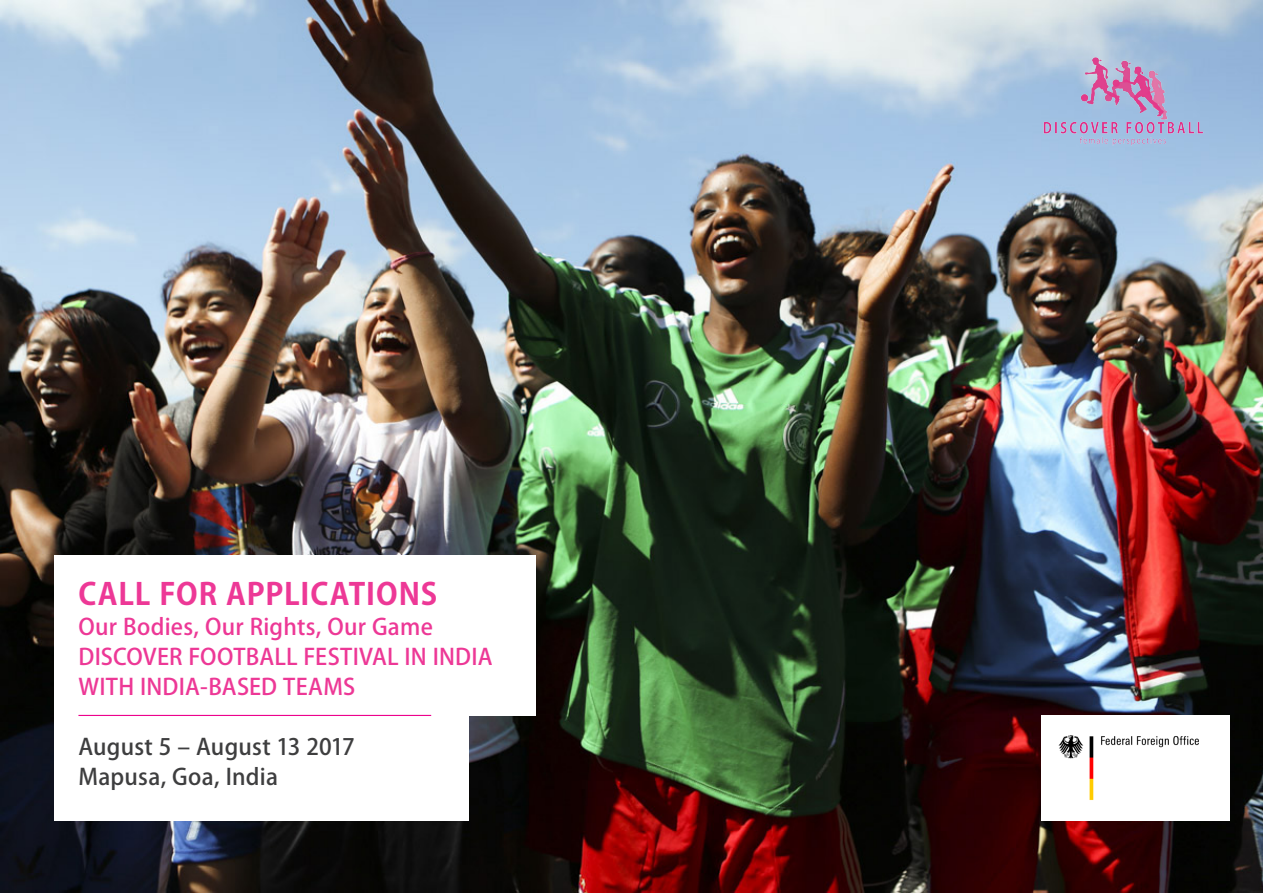
<style>
.page{position:relative;width:1263px;height:893px;background:#fff}
.page>*{position:absolute;margin:0;border:0;box-sizing:border-box;transform-origin:0 0}
.t1{font:700 30px "Koz Go Pro";letter-spacing:.025em;color:#ed3896}
.t2{font:500 22.5px "Koz Go Pro";letter-spacing:.01em;color:#ed3896}
.t3{font:500 22.5px "Koz Go Pro";letter-spacing:.01em;color:#3e3e3f}
</style>
<div class="page">
<img style="left:0;top:0;width:1263px;height:893px">
<img style="left:1039px;top:54px;width:170px;height:93px">
<div style="left:54px;top:556px;width:482px;height:160px;background:#fff"></div>
<div style="left:54px;top:697px;width:415px;height:124px;background:#fff"></div>
<hr style="left:78px;top:715px;width:353px;height:1px;background:#ed028c">
<img style="left:1041px;top:716px;width:188px;height:105px">
<p class="t1" style="left:78px;top:574px;width:360px">CALL FOR APPLICATIONS</p>
<p class="t2" style="left:78px;top:612px;width:356px">Our Bodies, Our Rights, Our Game</p>
<p class="t2" style="left:78px;top:642px;width:416px">DISCOVER FOOTBALL FESTIVAL IN INDIA</p>
<p class="t2" style="left:78px;top:672px;width:278px">WITH INDIA-BASED TEAMS</p>
<p class="t3" style="left:78px;top:732px;width:278px">August 5 – August 13 2017</p>
<p class="t3" style="left:78px;top:762px;width:201px">Mapusa, Goa, India</p>
</div>
